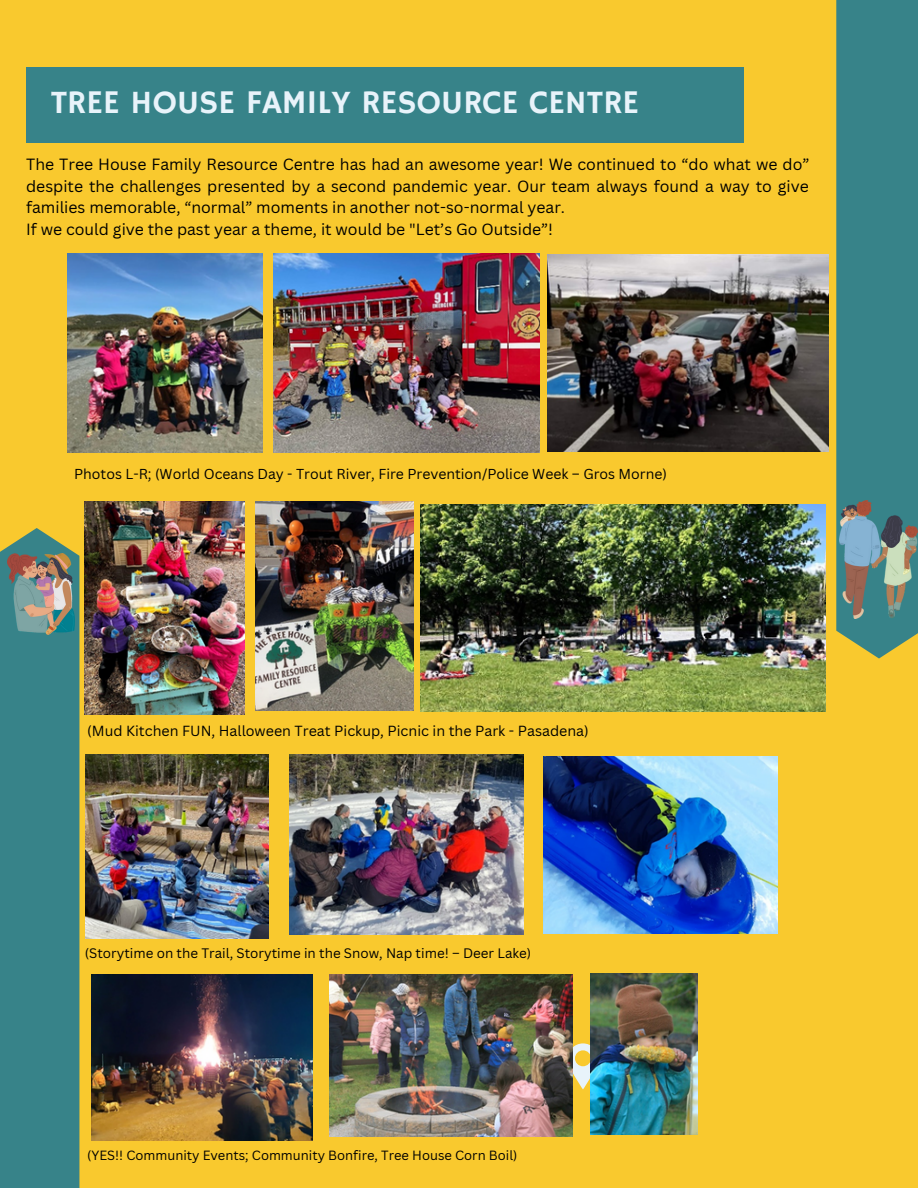
<style>
.page{position:relative;width:918px;height:1188px;background:#f9c92e}
.page>*{position:absolute;margin:0;border:0;box-sizing:border-box;transform-origin:0 0}
.t1{font:33px "Hammersmith One";color:#e8f3fa}
.t2{font:15.75px/21.3px "Canva Sans";color:#000}
.t3{font:14.25px "Canva Sans";color:#000}
.t4{font:13.95px "Canva Sans";color:#000}
.t5{font:13.35px "Canva Sans";color:#000}
.t6{font:13.05px "Canva Sans";color:#000}
</style>
<div class="page">
<div style="left:0;top:528px;width:79px;height:660px;background:#378389"></div>
<div style="left:836px;top:0;width:82px;height:659px;background:#378389"></div>
<svg style="left:573px;top:1043px;width:18px;height:46px"></svg>
<div style="left:26px;top:67px;width:718px;height:75px;background:#378389"></div>
<img style="left:68px;top:253px;width:194px;height:199px">
<img style="left:274px;top:253px;width:265px;height:199px">
<img style="left:547px;top:254px;width:281px;height:197px">
<img style="left:85px;top:502px;width:159px;height:212px">
<img style="left:256px;top:502px;width:157px;height:209px">
<img style="left:421px;top:504px;width:405px;height:207px">
<img style="left:86px;top:755px;width:183px;height:183px">
<img style="left:290px;top:755px;width:234px;height:180px">
<img style="left:544px;top:757px;width:234px;height:176px">
<img style="left:92px;top:975px;width:220px;height:165px">
<img style="left:330px;top:975px;width:243px;height:162px">
<img style="left:591px;top:973px;width:107px;height:161px">
<img style="left:8px;top:553px;width:66px;height:81px">
<img style="left:840px;top:500px;width:78px;height:118px">
<h1 class="t1" style="left:51px;top:83px;width:590px">TREE HOUSE FAMILY RESOURCE CENTRE</h1>
<p class="t2" style="left:26px;top:154px;width:785px">The Tree House Family Resource Centre has had an awesome year! We continued to “do what we do” despite the challenges presented by a second pandemic year. Our team always found a way to give families memorable, “normal” moments in another not-so-normal year.<br>If we could give the past year a theme, it would be "Let’s Go Outside”!</p>
<p class="t4" style="left:74px;top:464px;width:594px">Photos L-R; (World Oceans Day - Trout River, Fire Prevention/Police Week – Gros Morne)</p>
<p class="t3" style="left:87px;top:721px;width:503px">(Mud Kitchen FUN, Halloween Treat Pickup, Picnic in the Park - Pasadena)</p>
<p class="t5" style="left:85px;top:944px;width:448px">(Storytime on the Trail, Storytime in the Snow, Nap time! – Deer Lake)</p>
<p class="t6" style="left:87px;top:1146px;width:432px">(YES!! Community Events; Community Bonfire, Tree House Corn Boil)</p>
</div>
